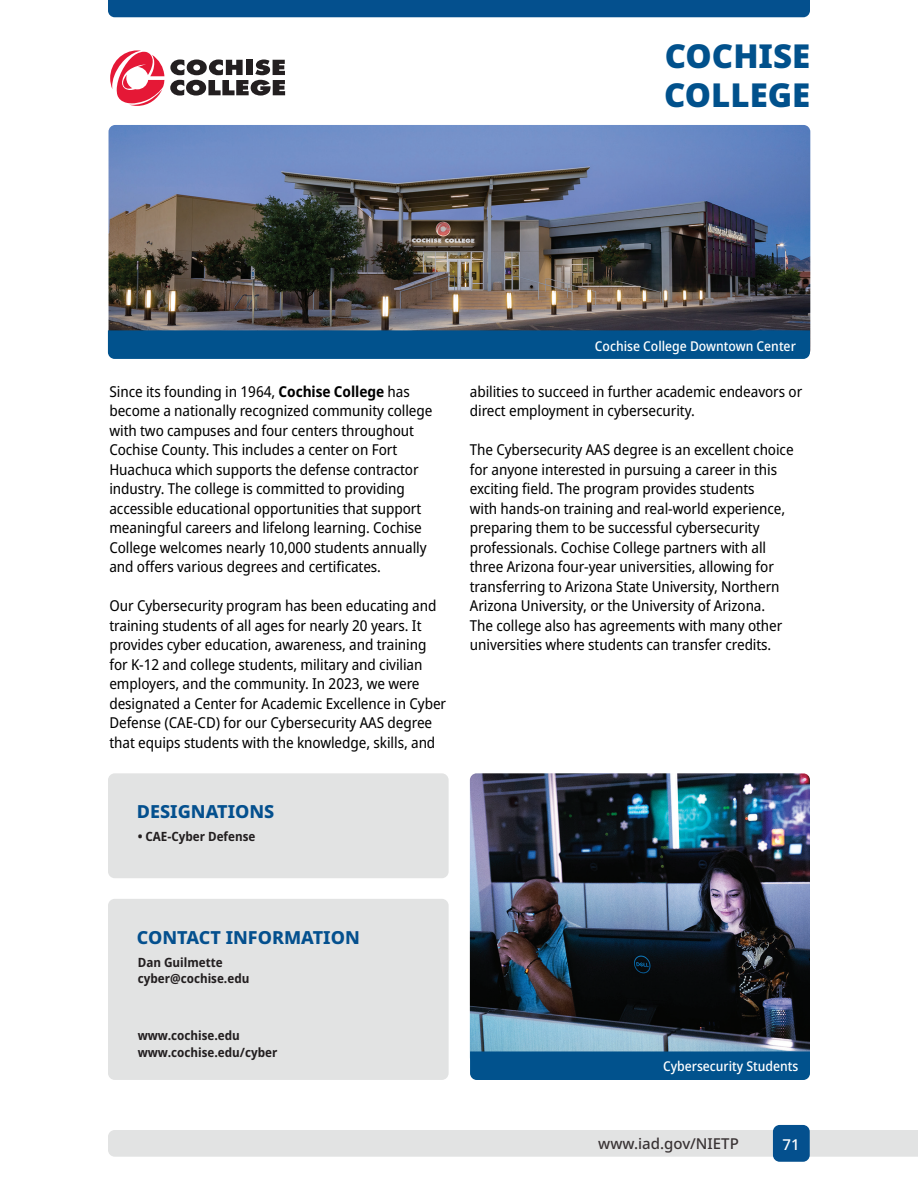
<style>
.page{position:relative;width:918px;height:1188px;background:#fff}
.page>*{position:absolute;margin:0;border:0;box-sizing:border-box;transform-origin:0 0}
.t1{font:900 33px/39.6px "Noto Sans";color:#01518c}
.t2{font:800 18px "Noto Sans";color:#04508e}
.t3{font:semi-condensed 15px/19.5px "Noto Sans";letter-spacing:-.005em;color:#000}
.t4{font:500 15px "Noto Sans";color:#393334}
.t5{font:500 15px "Noto Sans";color:#fff}
.t6{font:500 semi-condensed 13.5px "Noto Sans";color:#fff}
.t7{font:700 semi-condensed 12.75px/16.5px "Noto Sans";color:#231f20}
.s1{font-weight:700}
</style>
<div class="page">
<div style="left:108px;top:1130px;width:810px;height:27px;background:#e2e3e3"></div>
<div style="left:773px;top:1125px;width:37px;height:37px;background:#04508e;border-radius:7px"></div>
<div style="left:108px;top:0;width:702px;height:17px;background:#04508e"></div>
<div style="left:108px;top:899px;width:341px;height:181px;background:#e2e3e3;border-radius:7px"></div>
<div style="left:108px;top:773px;width:341px;height:105px;background:#e2e3e3;border-radius:7px"></div>
<img style="left:109px;top:125px;width:701px;height:205px">
<svg style="left:170px;top:60px;width:115px;height:36px"></svg>
<svg style="left:110px;top:50px;width:54px;height:56px"></svg>
<div style="left:108px;top:330px;width:702px;height:29px;background:#01528d"></div>
<img style="left:470px;top:773px;width:340px;height:278px">
<div style="left:470px;top:1051px;width:340px;height:29px;background:#01528d"></div>
<h1 class="t1" style="left:664px;top:36px;width:148px">COCHISE<br>COLLEGE</h1>
<p class="t3" style="left:109px;top:382px;width:325px">Since its founding in 1964, <span class="s1">Cochise College</span> has become a nationally recognized community college with two campuses and four centers throughout Cochise County. This includes a center on Fort Huachuca which supports the defense contractor industry. The college is committed to providing accessible educational opportunities that support meaningful careers and lifelong learning. Cochise College welcomes nearly 10,000 students annually and offers various degrees and certificates.</p>
<p class="t3" style="left:109px;top:596px;width:338px">Our Cybersecurity program has been educating and training students of all ages for nearly 20 years. It provides cyber education, awareness, and training for K-12 and college students, military and civilian employers, and the community. In 2023, we were designated a Center for Academic Excellence in Cyber Defense (CAE-CD) for our Cybersecurity AAS degree that equips students with the knowledge, skills, and</p>
<p class="t2" style="left:137px;top:798px;width:139px">DESIGNATIONS</p>
<p class="t7" style="left:138px;top:828px;width:119px">• CAE-Cyber Defense</p>
<p class="t6" style="left:595px;top:336px;width:202px">Cochise College Downtown Center</p>
<p class="t3" style="left:470px;top:382px;width:334px">abilities to succeed in further academic endeavors or direct employment in cybersecurity.</p>
<p class="t3" style="left:470px;top:440px;width:325px">The Cybersecurity AAS degree is an excellent choice for anyone interested in pursuing a career in this exciting field. The program provides students<br>with hands-on training and real-world experience, preparing them to be successful cybersecurity professionals. Cochise College partners with all three Arizona four-year universities, allowing for transferring to Arizona State University, Northern Arizona University, or the University of Arizona.<br>The college also has agreements with many other universities where students can transfer credits.</p>
<p class="t2" style="left:137px;top:924px;width:224px">CONTACT INFORMATION</p>
<p class="t7" style="left:138px;top:954px;width:113px">Dan Guilmette cyber@cochise.edu</p>
<p class="t7" style="left:138px;top:1028px;width:141px">www.cochise.edu www.cochise.edu/cyber</p>
<p class="t6" style="left:663px;top:1057px;width:137px">Cybersecurity Students</p>
<p class="t4" style="left:598px;top:1133px;width:142px">www.iad.gov/NIETP</p>
<p class="t5" style="left:783px;top:1134px;width:19px">71</p>
</div>
